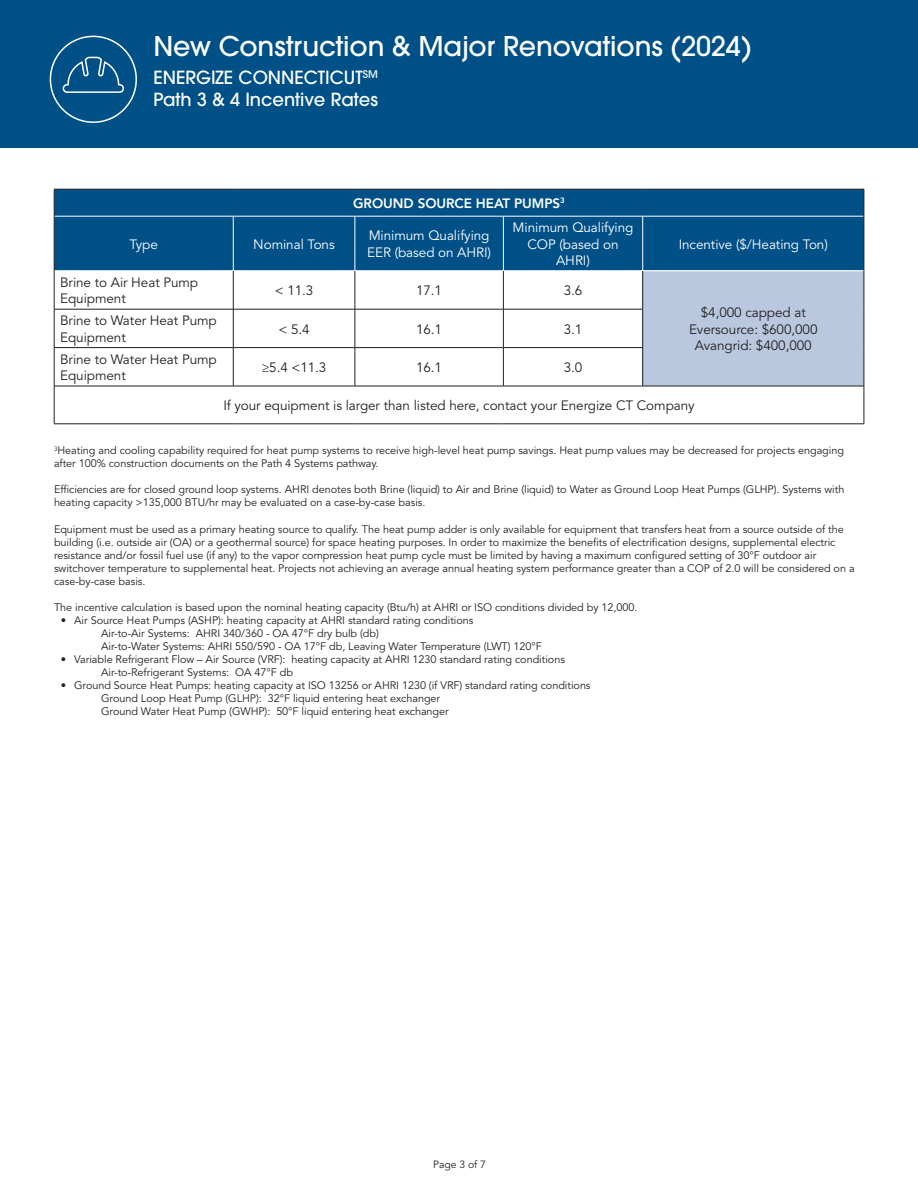
<style>
.page{position:relative;width:918px;height:1188px;background:#fff}
.page>*{position:absolute;margin:0;border:0;box-sizing:border-box;transform-origin:0 0}
.t1{font:500 27px "ITC Avant Garde Pro";letter-spacing:-.005em;color:#fff}
.t2{font:500 18px/21.6px "ITC Avant Garde Pro";color:#fff}
.t3{font:13.5px/16.2px "Avenir LT Std";letter-spacing:-.005em;color:#231f20}
.Table_Header_-_Style{font:13.5px/16.2px "Avenir LT Std";letter-spacing:-.005em;color:#fff}
.Table_Header_-_Style-2{font:800 13.5px "Avenir LT Std";letter-spacing:-.005em;color:#fff}
.Footnote_-_Style{font:10.8px/13px "Avenir LT Std";letter-spacing:-.005em;color:#231f20}
.Footer_bullet_indent_-_style{font:10.8px "Avenir LT Std";letter-spacing:-.005em;color:#231f20}
.t4{font:10.5px "Avenir LT Std";letter-spacing:-.005em;color:#231f20}
</style>
<div class="page">
<div style="left:0;top:0;width:918px;height:148px;background:#005088"></div>
<div style="left:50px;top:36px;width:87px;height:87px;border:2px solid #fff;border-radius:50%"></div>
<svg style="left:62px;top:56px;width:62px;height:37px"></svg>
<div style="left:55px;top:190px;width:809px;height:81px;background:#005088"></div>
<svg style="left:55px;top:272px;width:809px;height:152px"></svg>
<div style="left:643px;top:271px;width:221px;height:115px;background:#bac8df"></div>
<hr style="left:54px;top:216px;width:179px;height:1px;background:#fff">
<hr style="left:233px;top:216px;width:122px;height:1px;background:#fff">
<hr style="left:233px;top:216px;width:1px;height:55px;background:#fff">
<hr style="left:355px;top:216px;width:148px;height:1px;background:#fff">
<hr style="left:355px;top:216px;width:1px;height:55px;background:#fff">
<hr style="left:503px;top:216px;width:140px;height:1px;background:#fff">
<hr style="left:503px;top:216px;width:1px;height:55px;background:#fff">
<hr style="left:643px;top:216px;width:221px;height:1px;background:#fff">
<hr style="left:642px;top:216px;width:1px;height:55px;background:#fff">
<hr style="left:643px;top:271px;width:221px;height:1px;background:#fff">
<hr style="left:233px;top:271px;width:1px;height:38px;background:#231f20">
<hr style="left:355px;top:271px;width:1px;height:38px;background:#231f20">
<hr style="left:503px;top:271px;width:1px;height:38px;background:#231f20">
<hr style="left:642px;top:271px;width:1px;height:38px;background:#231f20">
<hr style="left:54px;top:309px;width:179px;height:1px;background:#231f20">
<hr style="left:233px;top:309px;width:122px;height:1px;background:#231f20">
<hr style="left:233px;top:309px;width:1px;height:38px;background:#231f20">
<hr style="left:355px;top:309px;width:148px;height:1px;background:#231f20">
<hr style="left:355px;top:309px;width:1px;height:38px;background:#231f20">
<hr style="left:503px;top:309px;width:140px;height:1px;background:#231f20">
<hr style="left:503px;top:309px;width:1px;height:38px;background:#231f20">
<hr style="left:642px;top:309px;width:1px;height:38px;background:#231f20">
<hr style="left:233px;top:348px;width:1px;height:38px;background:#231f20">
<hr style="left:355px;top:348px;width:1px;height:38px;background:#231f20">
<hr style="left:503px;top:348px;width:1px;height:38px;background:#231f20">
<hr style="left:642px;top:348px;width:1px;height:38px;background:#231f20">
<hr style="left:54px;top:189px;width:179px;height:1px;background:#231f20">
<svg style="left:54px;top:189px;width:1px;height:27px"></svg>
<hr style="left:233px;top:189px;width:122px;height:1px;background:#231f20">
<hr style="left:355px;top:189px;width:148px;height:1px;background:#231f20">
<hr style="left:503px;top:189px;width:140px;height:1px;background:#231f20">
<hr style="left:643px;top:189px;width:221px;height:1px;background:#231f20">
<svg style="left:864px;top:189px;width:1px;height:27px"></svg>
<hr style="left:54px;top:216px;width:1px;height:55px;background:#231f20">
<hr style="left:864px;top:216px;width:1px;height:55px;background:#231f20">
<hr style="left:54px;top:271px;width:1px;height:38px;background:#231f20">
<hr style="left:864px;top:271px;width:1px;height:38px;background:#231f20">
<hr style="left:54px;top:309px;width:1px;height:38px;background:#231f20">
<hr style="left:864px;top:309px;width:1px;height:39px;background:#231f20">
<hr style="left:54px;top:347px;width:179px;height:1px;background:#231f20">
<hr style="left:54px;top:348px;width:1px;height:38px;background:#231f20">
<hr style="left:233px;top:347px;width:122px;height:1px;background:#231f20">
<hr style="left:355px;top:347px;width:148px;height:1px;background:#231f20">
<hr style="left:503px;top:347px;width:140px;height:1px;background:#231f20">
<hr style="left:864px;top:348px;width:1px;height:38px;background:#231f20">
<hr style="left:54px;top:386px;width:179px;height:1px;background:#231f20">
<hr style="left:54px;top:386px;width:1px;height:38px;background:#231f20">
<hr style="left:233px;top:386px;width:122px;height:1px;background:#231f20">
<hr style="left:355px;top:386px;width:148px;height:1px;background:#231f20">
<hr style="left:503px;top:386px;width:140px;height:1px;background:#231f20">
<hr style="left:643px;top:386px;width:221px;height:1px;background:#231f20">
<hr style="left:864px;top:386px;width:1px;height:38px;background:#231f20">
<hr style="left:54px;top:424px;width:179px;height:1px;background:#231f20">
<hr style="left:233px;top:424px;width:122px;height:1px;background:#231f20">
<hr style="left:355px;top:424px;width:148px;height:1px;background:#231f20">
<hr style="left:503px;top:424px;width:140px;height:1px;background:#231f20">
<hr style="left:643px;top:424px;width:221px;height:1px;background:#231f20">
<h1 class="t1" style="left:153px;top:29px;width:600px">New Construction &amp; Major Renovations (2024)</h1>
<h2 class="t2" style="left:153px;top:66px;width:226px">ENERGIZE CONNECTICUT<sup>SM<br></sup>Path 3 &amp; 4 Incentive Rates</h2>
<p class="Table_Header_-_Style-2" style="left:353px;top:195px;width:213px">GROUND SOURCE HEAT PUMPS<sup>3</sup></p>
<p class="Table_Header_-_Style" style="left:130px;top:236px;width:30px">Type</p>
<p class="Table_Header_-_Style" style="left:253px;top:236px;width:83px">Nominal Tons</p>
<p class="Table_Header_-_Style" style="left:367px;top:228px;width:125px">Minimum Qualifying<br>EER (based on AHRI)</p>
<p class="Table_Header_-_Style" style="left:513px;top:220px;width:122px;text-align:center">Minimum Qualifying<br>COP (based on<br>AHRI)</p>
<p class="Table_Header_-_Style" style="left:679px;top:236px;width:151px">Incentive ($/Heating Ton)</p>
<p class="t3" style="left:60px;top:275px;width:140px">Brine to Air Heat Pump<br>Equipment</p>
<p class="t3" style="left:275px;top:283px;width:40px">&lt; 11.3</p>
<p class="t3" style="left:416px;top:283px;width:28px">17.1</p>
<p class="t3" style="left:564px;top:283px;width:20px">3.6</p>
<p class="t3" style="left:689px;top:305px;width:130px;text-align:center">$4,000 capped at<br>Eversource: $600,000<br>Avangrid: $400,000</p>
<p class="t3" style="left:60px;top:313px;width:158px">Brine to Water Heat Pump<br>Equipment</p>
<p class="t3" style="left:278px;top:321px;width:33px">&lt; 5.4</p>
<p class="t3" style="left:416px;top:321px;width:28px">16.1</p>
<p class="t3" style="left:564px;top:321px;width:20px">3.1</p>
<p class="t3" style="left:60px;top:351px;width:158px">Brine to Water Heat Pump<br>Equipment</p>
<p class="t3" style="left:262px;top:360px;width:66px">≥5.4 &lt;11.3</p>
<p class="t3" style="left:416px;top:360px;width:28px">16.1</p>
<p class="t3" style="left:564px;top:360px;width:20px">3.0</p>
<p class="t3" style="left:223px;top:398px;width:473px">If your equipment is larger than listed here, contact your Energize CT Company</p>
<p class="Footnote_-_Style" style="left:54px;top:444px;width:792px"><sup>3</sup>Heating and cooling capability required for heat pump systems to receive high-level heat pump savings. Heat pump values may be decreased for projects engaging after 100% construction documents on the Path 4 Systems pathway.</p>
<p class="Footnote_-_Style" style="left:54px;top:483px;width:792px">Efficiencies are for closed ground loop systems. AHRI denotes both Brine (liquid) to Air and Brine (liquid) to Water as Ground Loop Heat Pumps (GLHP). Systems with heating capacity &gt;135,000 BTU/hr may be evaluated on a case-by-case basis.</p>
<p class="Footnote_-_Style" style="left:54px;top:523px;width:802px">Equipment must be used as a primary heating source to qualify. The heat pump adder is only available for equipment that transfers heat from a source outside of the building (i.e. outside air (OA) or a geothermal source) for space heating purposes. In order to maximize the benefits of electrification designs, supplemental electric resistance and/or fossil fuel use (if any) to the vapor compression heat pump cycle must be limited by having a maximum configured setting of 30°F outdoor air switchover temperature to supplemental heat. Projects not achieving an average annual heating system performance greater than a COP of 2.0 will be considered on a case-by-case basis.</p>
<p class="Footnote_-_Style" style="left:54px;top:601px;width:585px">The incentive calculation is based upon the nominal heating capacity (Btu/h) at AHRI or ISO conditions divided by 12,000.</p>
<p class="Footnote_-_Style" style="left:61px;top:614px;width:414px">• Air Source Heat Pumps (ASHP): heating capacity at AHRI standard rating conditions</p>
<p class="Footer_bullet_indent_-_style" style="left:101px;top:627px;width:279px">Air-to-Air Systems: AHRI 340/360 - OA 47°F dry bulb (db)</p>
<p class="Footer_bullet_indent_-_style" style="left:101px;top:640px;width:442px">Air-to-Water Systems: AHRI 550/590 - OA 17°F db, Leaving Water Temperature (LWT) 120°F</p>
<p class="Footnote_-_Style" style="left:61px;top:653px;width:506px">• Variable Refrigerant Flow – Air Source (VRF): heating capacity at AHRI 1230 standard rating conditions</p>
<p class="Footer_bullet_indent_-_style" style="left:101px;top:666px;width:193px">Air-to-Refrigerant Systems: OA 47°F db</p>
<p class="Footnote_-_Style" style="left:61px;top:679px;width:531px">• Ground Source Heat Pumps: heating capacity at ISO 13256 or AHRI 1230 (if VRF) standard rating conditions</p>
<p class="Footer_bullet_indent_-_style" style="left:101px;top:692px;width:340px">Ground Loop Heat Pump (GLHP): 32°F liquid entering heat exchanger</p>
<p class="Footer_bullet_indent_-_style" style="left:101px;top:705px;width:349px">Ground Water Heat Pump (GWHP): 50°F liquid entering heat exchanger</p>
<p class="t4" style="left:433px;top:1158px;width:54px">Page 3 of 7</p>
</div>
